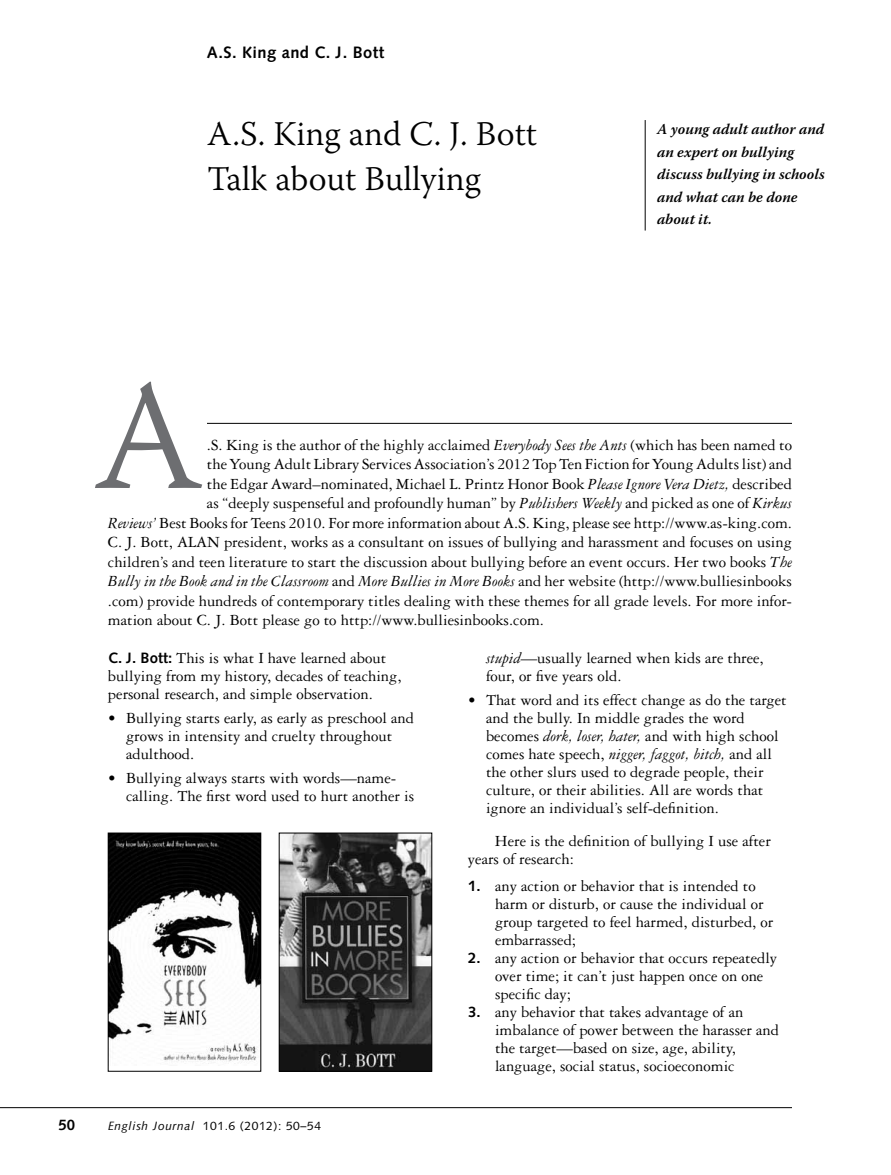
<style>
.page{position:relative;width:891px;height:1175px;background:#fff}
.page>*{position:absolute;margin:0;border:0;box-sizing:border-box;transform-origin:0 0}
.t1{font:300 156px "Warnock Pro";color:#6d6e71}
.t2{font:300 34.5px/45px "Warnock Pro";color:#000}
.t3{font:16.5px/18px "Garamond Three";color:#000}
.t4{font:italic 16.5px "Garamond Three";color:#000}
.t5{font:700 16.5px "Syntax";letter-spacing:.025em;color:#000}
.t6{font:italic 600 15px/22.5px "Warnock Pro";color:#000}
.t7{font:700 15px "Syntax";color:#000}
.t8{font:12px "Syntax";letter-spacing:.05em;color:#000}
.s1{font-style:italic}
.s2{font-style:normal}
.s3{font-family:"Syntax";font-weight:700;font-size:15px}
</style>
<div class="page">
<hr style="left:207px;top:423px;width:585px;height:1px;background:#000">
<hr style="left:0;top:1107px;width:792px;height:1px;background:#000">
<hr style="left:645px;top:120px;width:1px;height:110px;background:#000">
<img style="left:110px;top:834px;width:149px;height:230px">
<div style="left:108px;top:832px;width:153px;height:239px;border:1px solid #000"></div>
<img style="left:281px;top:834px;width:149px;height:235px">
<div style="left:279px;top:832px;width:153px;height:239px;border:1px solid #000"></div>
<p class="t5" style="left:207px;top:42px;width:179px">A.S. King and C. J. Bott</p>
<p class="t2" style="left:207px;top:111px;width:331px">A.S. King and C. J. Bott<br>Talk about Bullying</p>
<p class="t6" style="left:657px;top:118px;width:169px">A young adult author and an expert on bullying discuss bullying in schools and what can be done about it.</p>
<p class="t1" style="left:94px;top:343px;width:111px">A</p>
<p class="t3" style="left:207px;top:435px;width:587px">.S. King is the author of the highly acclaimed <span class="s1">Everybody Sees the Ants</span> (which has been named to</p>
<p class="t3" style="left:207px;top:455px;width:586px">the Young Adult Library Services Association’s 2012 Top Ten Fiction for Young Adults list) and</p>
<p class="t3" style="left:207px;top:474px;width:586px">the Edgar Award–nominated, Michael L. Printz Honor Book <span class="s1">Please Ignore Vera Dietz,</span> described</p>
<p class="t3" style="left:207px;top:494px;width:586px">as “deeply suspenseful and profoundly human” by <span class="s1">Publishers Weekly</span> and picked as one of <span class="s1">Kirkus</span></p>
<p class="t3" style="left:108px;top:513px;width:686px"><span class="s1">Reviews’</span> Best Books for Teens 2010. For more information about A.S. King, please see http://www.as-king.com.</p>
<p class="t3" style="left:108px;top:533px;width:685px">C. J. Bott, ALAN president, works as a consultant on issues of bullying and harassment and focuses on using</p>
<p class="t3" style="left:108px;top:552px;width:686px">children’s and teen literature to start the discussion about bullying before an event occurs. Her two books <span class="s1">The</span></p>
<p class="t4" style="left:108px;top:572px;width:685px">Bully in the Book and in the Classroom <span class="s2">and</span> More Bullies in More Books <span class="s2">and her website (http://www.bulliesinbooks</span></p>
<p class="t3" style="left:108px;top:591px;width:686px">.com) provide hundreds of contemporary titles dealing with these themes for all grade levels. For more infor-</p>
<p class="t3" style="left:108px;top:611px;width:437px">mation about C. J. Bott please go to http://www.bulliesinbooks.com.</p>
<p class="t3" style="left:108px;top:648px;width:295px"><span class="s3">C. J. Bott:</span> This is what I have learned about bullying from my history, decades of teaching, personal research, and simple observation.</p>
<p class="t3" style="left:126px;top:708px;width:290px;text-indent:-18px">• Bullying starts early, as early as preschool and grows in intensity and cruelty throughout adulthood.</p>
<p class="t3" style="left:126px;top:768px;width:290px;text-indent:-18px">• Bullying always starts with words—name&shy;calling. The first word used to hurt another is</p>
<p class="t7" style="left:58px;top:1116px;width:18px">50</p>
<p class="t8" style="left:108px;top:1118px;width:215px"><span class="s1">English Journal</span> 101.6 (2012): 50–54</p>
<p class="t3" style="left:486px;top:648px;width:279px"><span class="s1">stupid</span>—usually learned when kids are three, four, or five years old.</p>
<p class="t3" style="left:486px;top:690px;width:302px;text-indent:-18px">• That word and its effect change as do the target and the bully. In middle grades the word becomes <span class="s1">dork, loser, hater,</span> and with high school comes hate speech, <span class="s1">nigger, faggot, bitch,</span> and all the other slurs used to degrade people, their culture, or their abilities. All are words that ignore an individual’s self-definition.</p>
<p class="t3" style="left:468px;top:831px;width:304px;text-indent:27px">Here is the definition of bullying I use after years of research:</p>
<p class="t3" style="left:495px;top:876px;width:280px;text-indent:-27px"><span class="s3">1.</span> any action or behavior that is intended to harm or disturb, or cause the individual or group targeted to feel harmed, disturbed, or embarrassed;</p>
<p class="t3" style="left:495px;top:948px;width:284px;text-indent:-27px"><span class="s3">2.</span> any action or behavior that occurs repeatedly over time; it can’t just happen once on one specific day;</p>
<p class="t3" style="left:495px;top:1002px;width:286px;text-indent:-27px"><span class="s3">3.</span> any behavior that takes advantage of an imbalance of power between the harasser and the target—based on size, age, ability, language, social status, socioeconomic</p>
</div>
